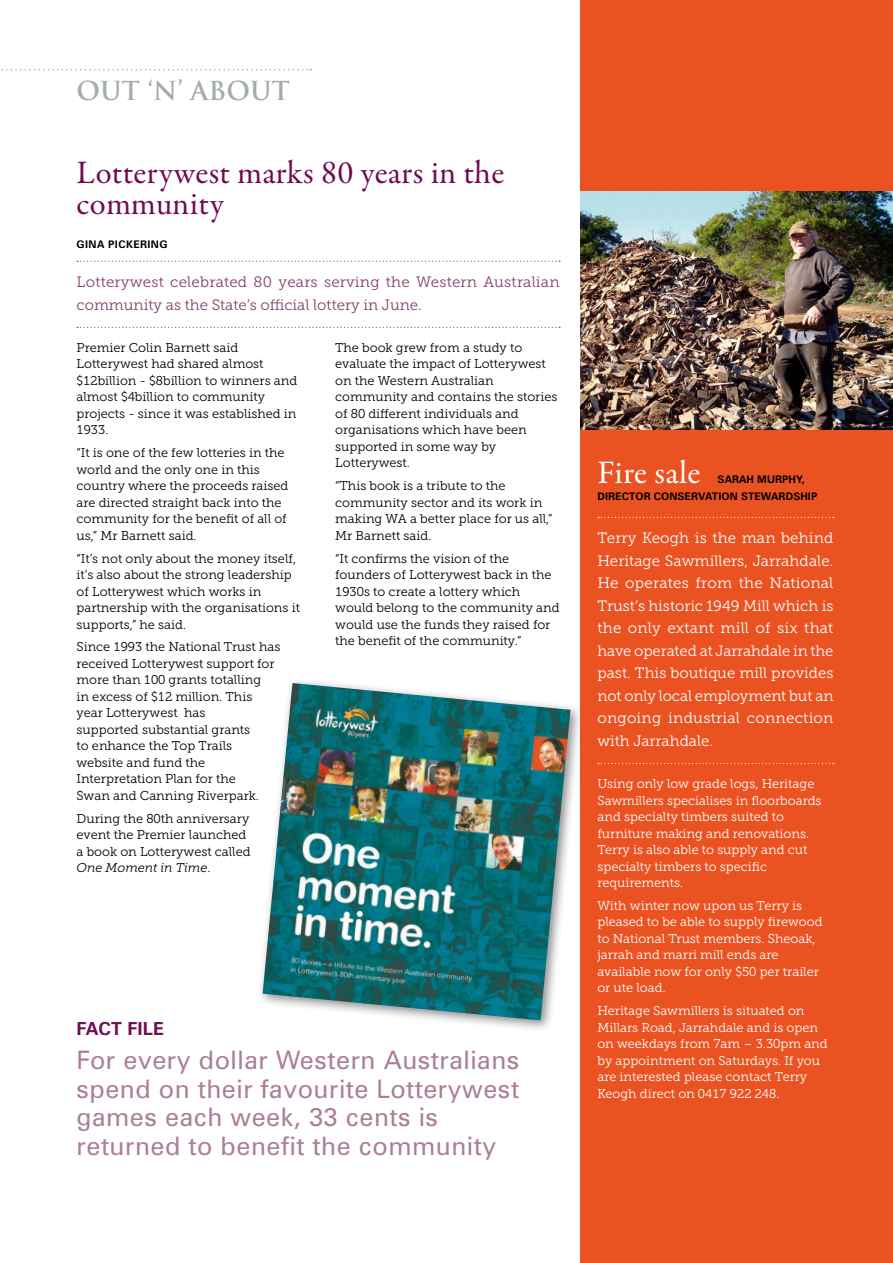
<style>
.page{position:relative;width:893px;height:1263px;background:#fff}
.page>*{position:absolute;margin:0;border:0;box-sizing:border-box;transform-origin:0 0}
.t1{font:33px/31.5px "Garamond Premr Pro";letter-spacing:.01em;color:#710a50}
.t2{font:33px "Garamond Premr Pro";letter-spacing:.005em;color:#fff}
.t3{font:25.5px/28.5px "Zurich BT";letter-spacing:.02em;color:#ab7e9a}
.t4{font:700 25.5px "Trajan";color:#a3abad}
.t5{font:700 18px "Zurich BT";color:#6c0f55}
.t6{font:15px/22.5px "Museo Slab 300";letter-spacing:.015em;color:#fff;text-align:justify}
.t7{font:15px/22.5px "Museo Slab 300";letter-spacing:.015em;color:#833e6d}
.t8{font:12.75px/16.5px "Museo Slab 300";color:#000}
.t9{font:12.75px/16.5px "Museo Slab 300";color:#fff}
.t10{font:700 10.5px/16.5px "Zurich BT";letter-spacing:.01em;color:#000}
.t11{font:700 10.5px "Zurich BT";letter-spacing:.04em;color:#000}
.s1{font-style:italic}
</style>
<div class="page">
<svg style="left:1px;top:69px;width:310px;height:1px"></svg>
<svg style="left:77px;top:261px;width:483px;height:1px"></svg>
<svg style="left:77px;top:327px;width:483px;height:1px"></svg>
<div style="left:256px;top:677px;width:327px;height:355px;background:#000;opacity:.45"></div>
<img style="left:263px;top:683px;width:307px;height:337px">
<div style="left:580px;top:0;width:313px;height:1263px;background:#ea5222"></div>
<svg style="left:598px;top:517px;width:236px;height:1px"></svg>
<svg style="left:598px;top:763px;width:236px;height:1px"></svg>
<img style="left:580px;top:191px;width:313px;height:238px">
<h2 class="t4" style="left:77px;top:75px;width:215px">OUT ‘N’ ABOUT</h2>
<h1 class="t1" style="left:77px;top:157px;width:429px">Lotterywest marks 80 years in the community</h1>
<p class="t11" style="left:77px;top:238px;width:92px">GINA PICKERING</p>
<p class="t7" style="left:77px;top:271px;width:485px">Lotterywest celebrated 80 years serving the Western Australian community as the State’s official lottery in June.</p>
<p class="t8" style="left:77px;top:339px;width:222px">Premier Colin Barnett said<br>Lotterywest had shared almost $12billion - $8billion to winners and almost $4billion to community projects - since it was established in<br>1933.</p>
<p class="t8" style="left:77px;top:445px;width:213px">“It is one of the few lotteries in the world and the only one in this country where the proceeds raised are directed straight back into the community for the benefit of all of us,” Mr Barnett said.</p>
<p class="t8" style="left:77px;top:550px;width:225px">“It’s not only about the money itself, it’s also about the strong leadership of Lotterywest which works in partnership with the organisations it supports,” he said.</p>
<p class="t8" style="left:77px;top:639px;width:205px">Since 1993 the National Trust has received Lotterywest support for more than 100 grants totalling<br>in excess of $12 million. This year Lotterywest has<br>supported substantial grants<br>to enhance the Top Trails website and fund the<br>Interpretation Plan for the<br>Swan and Canning Riverpark.</p>
<p class="t8" style="left:77px;top:810px;width:176px">During the 80th anniversary event the Premier launched a book on Lotterywest called<br><span class="s1">One Moment in Time</span>.</p>
<p class="t8" style="left:335px;top:339px;width:224px">The book grew from a study to evaluate the impact of Lotterywest on the Western Australian community and contains the stories of 80 different individuals and organisations which have been supported in some way by<br>Lotterywest.</p>
<p class="t8" style="left:335px;top:478px;width:219px">“This book is a tribute to the community sector and its work in making WA a better place for us all,”<br>Mr Barnett said.</p>
<p class="t8" style="left:335px;top:550px;width:226px">“It confirms the vision of the founders of Lotterywest back in the<br>1930s to create a lottery which would belong to the community and would use the funds they raised for the benefit of the community.”</p>
<h3 class="t5" style="left:77px;top:1017px;width:89px">FACT FI LE</h3>
<h2 class="t3" style="left:77px;top:1046px;width:444px">For every dollar Western Australians spend on their favourite Lotterywest games each week, 33 cents is returned to benefit the community</h2>
<h1 class="t2" style="left:597px;top:453px;width:105px">Fire sale</h1>
<p class="t10" style="left:597px;top:471px;width:221px;text-indent:120px">SARAH MURPHY,<br>DI RECTOR CONSERVATION STEWARDSHI P</p>
<p class="t6" style="left:597px;top:527px;width:238px">Terry Keogh is the man behind Heritage Sawmillers, Jarrahdale.<br>He operates from the National Trust’s historic 1949 Mill which is the only extant mill of six that have operated at Jarrahdale in the past. This boutique mill provides not only local employment but an ongoing industrial connection with Jarrahdale.</p>
<p class="t9" style="left:597px;top:775px;width:226px">Using only low grade logs, Heritage<br>Sawmillers specialises in floorboards and specialty timbers suited to furniture making and renovations.<br>Terry is also able to supply and cut specialty timbers to specific requirements.</p>
<p class="t9" style="left:597px;top:897px;width:227px">With winter now upon us Terry is pleased to be able to supply firewood to National Trust members. Sheoak, jarrah and marri mill ends are available now for only $50 per trailer or ute load.</p>
<p class="t9" style="left:597px;top:1003px;width:232px">Heritage Sawmillers is situated on Millars Road, Jarrahdale and is open on weekdays from 7am – 3.30pm and by appointment on Saturdays. If you are interested please contact Terry Keogh direct on 0417 922 248.</p>
</div>
